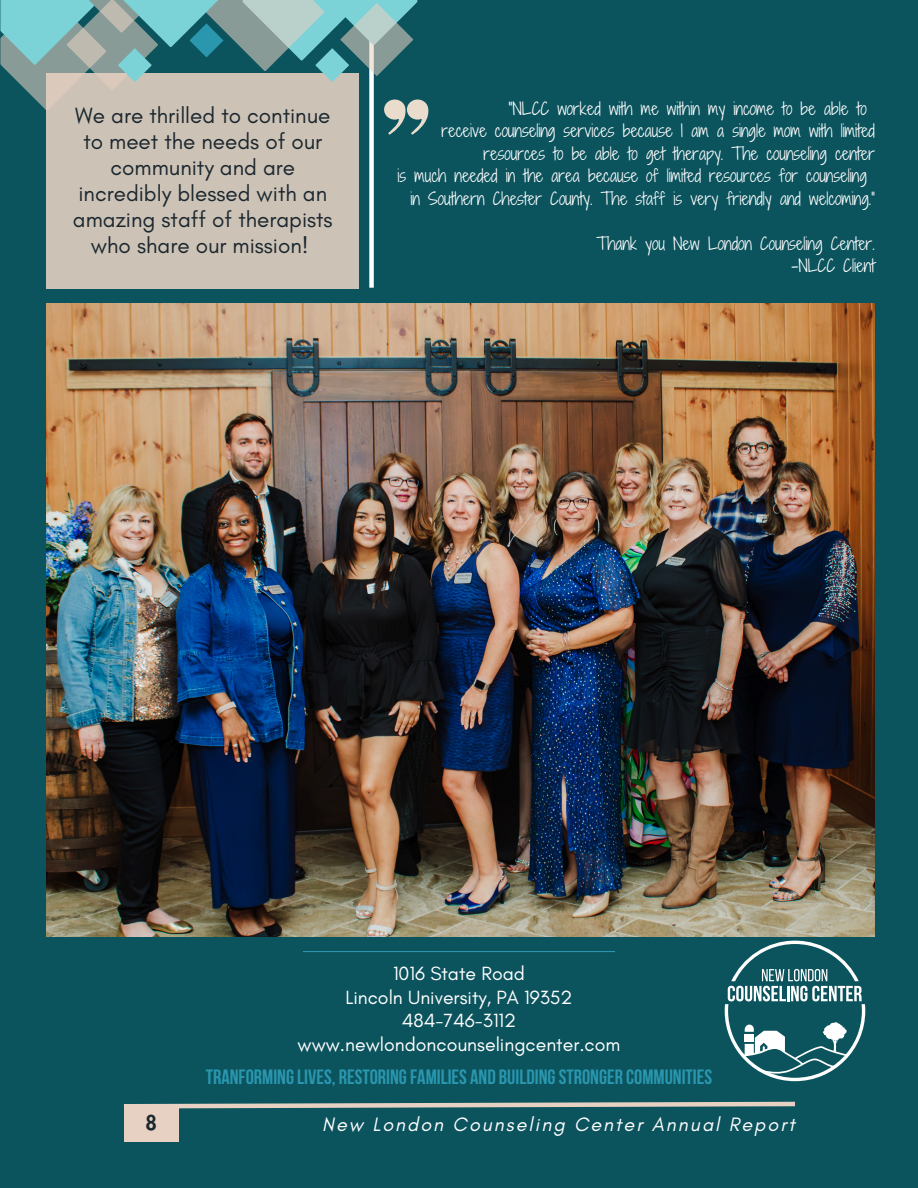
<style>
.page{position:relative;width:918px;height:1188px;background:#0b535d}
.page>*{position:absolute;margin:0;border:0;box-sizing:border-box;transform-origin:0 0}
.t1{font:22.5px/25.8px "Glacial Indifference";color:#1b272f;text-align:center}
.t2{font:700 20.7px "Bebas Neue";color:#2a97af}
.t3{font:italic 19.8px "Glacial Indifference";letter-spacing:.1em;color:#fff}
.t4{font:800 19.8px "Futura LT Pro";color:#1b272f}
.t5{font:19.5px/23.7px "Glacial Indifference";color:#fff;text-align:center}
.t6{font:16.5px "Shadows Into Light Two";color:#fff}
</style>
<div class="page">
<svg style="left:123px;top:1101px;width:672px;height:8px"></svg>
<div style="left:124px;top:1105px;width:55px;height:36px;background:#e7d1c2"></div>
<img style="left:47px;top:304px;width:828px;height:632px">
<div style="left:47px;top:73px;width:312px;height:216px;background:#cdc2b6"></div>
<hr style="left:303px;top:951px;width:312px;height:1px;background:#2a97af">
<div style="left:369px;top:0;width:5px;height:288px;background:#fff"></div>
<svg style="left:725px;top:941px;width:140px;height:140px"></svg>
<svg style="left:0;top:0;width:429px;height:135px"></svg>
<h2 class="t1" style="left:73px;top:103px;width:261px">We are thrilled to continue to meet the needs of our community and are incredibly blessed with an amazing staff of therapists who share our mission!</h2>
<p class="t6" style="left:509px;top:96px;width:360px">“NLCC worked with me within my income to be able to</p>
<p class="t6" style="left:442px;top:119px;width:435px">receive counseling services because I am a single mom with limited</p>
<p class="t6" style="left:484px;top:141px;width:393px">resources to be able to get therapy. The counseling center</p>
<p class="t6" style="left:398px;top:164px;width:471px">is much needed in the area because of limited resources for counseling</p>
<p class="t6" style="left:410px;top:186px;width:466px">in Southern Chester County. The staff is very friendly and welcoming.”</p>
<p class="t6" style="left:596px;top:231px;width:280px">Thank you New London Counseling Center.</p>
<h3 class="t6" style="left:791px;top:254px;width:85px">-NLCC Client</h3>
<p class="t5" style="left:298px;top:961px;width:324px">1016 State Road<br>Lincoln University, PA 19352<br>484-746-3112 www.newlondoncounselingcenter.com</p>
<p class="t2" style="left:206px;top:1068px;width:508px">TRANFORMINGLIVES, RESTORINGFAMILIES AND BUILDINGSTRONGER COMMUNITIES</p>
<p class="t4" style="left:146px;top:1113px;width:13px">8</p>
<p class="t3" style="left:322px;top:1112px;width:474px">New London Counseling Center Annual Report</p>
</div>
